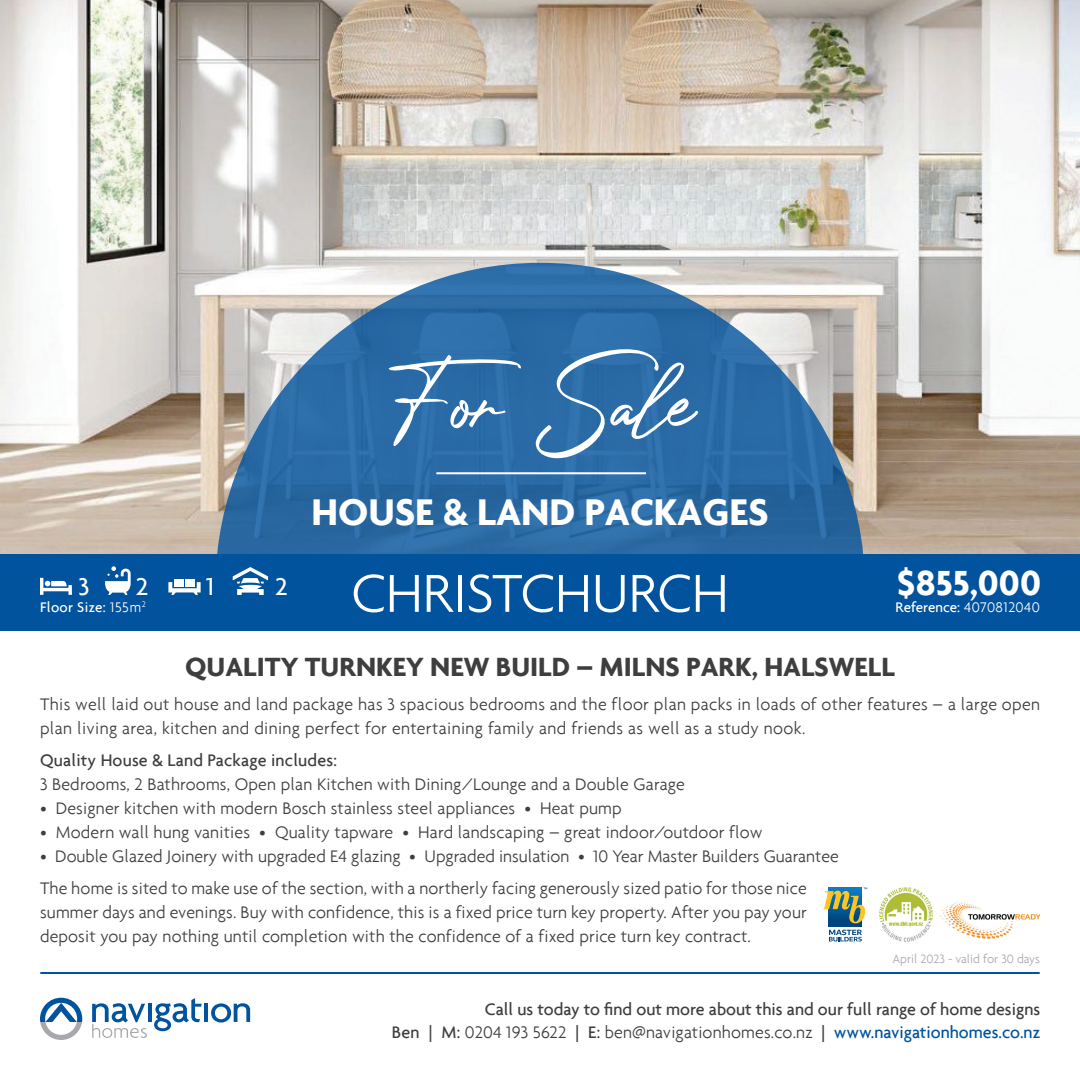
<style>
.page{position:relative;width:1080px;height:1080px;background:#fff}
.page>*{position:absolute;margin:0;border:0;box-sizing:border-box;transform-origin:0 0}
.t1{font:102.4px "Photograph Signature";color:#fff}
.t2{font:300 57.8px "Agenda";color:#fff}
.t3{font:700 40px "Agenda";color:#fff}
.t4{font:700 37.6px "Agenda";color:#fff}
.t5{font:700 28.4px "Agenda";color:#3e3e3f}
.t6{font:500 26.1px "Agenda";color:#fff}
.t7{font:300 18px/24px "Agenda";letter-spacing:.01em;color:#3e3e3f}
.t8{font:500 18px/23px "Agenda";color:#3e3e3f;text-align:right}
.t9{font:500 15px "Agenda";color:#fff}
.t10{font:500 15px "Agenda";letter-spacing:.02em;color:#fff}
.t11{font:300 13px "Agenda";color:#a8a9ad}
.s1{font-weight:300}
.s2{color:#01539e}
</style>
<div class="page">
<hr style="left:148px;top:1004px;width:3px;height:18px;background:#01539e">
<svg style="left:154px;top:998px;width:48px;height:33px"></svg>
<hr style="left:204px;top:1004px;width:4px;height:18px;background:#01539e">
<svg style="left:211px;top:1003px;width:39px;height:20px"></svg>
<svg style="left:92px;top:1003px;width:55px;height:35px"></svg>
<svg style="left:40px;top:998px;width:42px;height:42px"></svg>
<hr style="left:41px;top:972px;width:998px;height:2px;background:#01539e">
<img style="left:879px;top:887px;width:54px;height:55px">
<img style="left:940px;top:902px;width:100px;height:37px">
<svg style="left:829px;top:923px;width:32px;height:3px"></svg>
<svg style="left:824px;top:887px;width:43px;height:36px;background:#7f9a84"></svg>
<svg style="left:829px;top:930px;width:33px;height:11px"></svg>
<div style="left:0;top:554px;width:1080px;height:76px;background:#01539e"></div>
<img style="left:0;top:0;width:1080px;height:554px">
<svg style="left:215px;top:263px;width:650px;height:318px;background:#4c7eac"></svg>
<hr style="left:436px;top:472px;width:210px;height:2px;background:#fff">
<svg style="left:40px;top:578px;width:32px;height:17px"></svg>
<div style="left:174px;top:579px;width:10px;height:7px;background:#fff"></div>
<div style="left:185px;top:579px;width:10px;height:7px;background:#fff"></div>
<svg style="left:168px;top:582px;width:33px;height:13px"></svg>
<svg style="left:105px;top:566px;width:26px;height:29px"></svg>
<svg style="left:233px;top:567px;width:35px;height:28px"></svg>
<h1 class="t1" style="left:387px;top:311px;width:310px">For Sale</h1>
<h3 class="t6" style="left:78px;top:571px;width:13px">3</h3>
<h3 class="t6" style="left:136px;top:571px;width:14px">2</h3>
<h3 class="t6" style="left:206px;top:571px;width:10px">1</h3>
<h3 class="t6" style="left:275px;top:571px;width:14px">2</h3>
<p class="t10" style="left:40px;top:598px;width:107px">Floor Size: <span class="s1">155m</span><sup>2</sup></p>
<h3 class="t3" style="left:312px;top:487px;width:458px">HOUSE &amp; LAND PACKAGES</h3>
<h2 class="t2" style="left:351px;top:559px;width:379px">CHRISTCHURCH</h2>
<h3 class="t4" style="left:897px;top:560px;width:145px">$855,000</h3>
<p class="t9" style="left:895px;top:598px;width:146px">Reference: <span class="s1">4070812040</span></p>
<h3 class="t5" style="left:185px;top:649px;width:711px">QUALITY TURNKEY NEW BUILD – MILNS PARK, HALSWELL</h3>
<p class="t7" style="left:40px;top:692px;width:1002px">This well laid out house and land package has 3 spacious bedrooms and the floor plan packs in loads of other features – a large open plan living area, kitchen and dining perfect for entertaining family and friends as well as a study nook.</p>
<p class="t8" style="left:40px;top:748px;width:298px">Quality House &amp; Land Package includes:</p>
<p class="t7" style="left:40px;top:772px;width:646px">3 Bedrooms, 2 Bathrooms, Open plan Kitchen with Dining/Lounge and a Double Garage</p>
<p class="t7" style="left:40px;top:796px;width:583px">• Designer kitchen with modern Bosch stainless steel appliances • Heat pump</p>
<p class="t7" style="left:40px;top:820px;width:724px">• Modern wall hung vanities • Quality tapware • Hard landscaping – great indoor/outdoor flow</p>
<p class="t7" style="left:40px;top:840px;width:800px;line-height:32px">• Double Glazed Joinery with upgraded E4 glazing • Upgraded insulation • 10 Year Master Builders Guarantee<br>The home is sited to make use of the section, with a northerly facing generously sized patio for those nice</p>
<p class="t7" style="left:40px;top:900px;width:768px">summer days and evenings. Buy with confidence, this is a fixed price turn key property. After you pay your deposit you pay nothing until completion with the confidence of a fixed price turn key contract.</p>
<p class="t11" style="left:892px;top:951px;width:149px">April 2023 - valid for 30 days</p>
<p class="t8" style="left:392px;top:997px;width:650px">Call us today to find out more about this and our full range of home designs<br>Ben | M: <span class="s1">0204 193 5622</span> | E: <span class="s1">ben@navigationhomes.co.nz</span> | <span class="s2">www.navigationhomes.co.nz</span></p>
</div>
